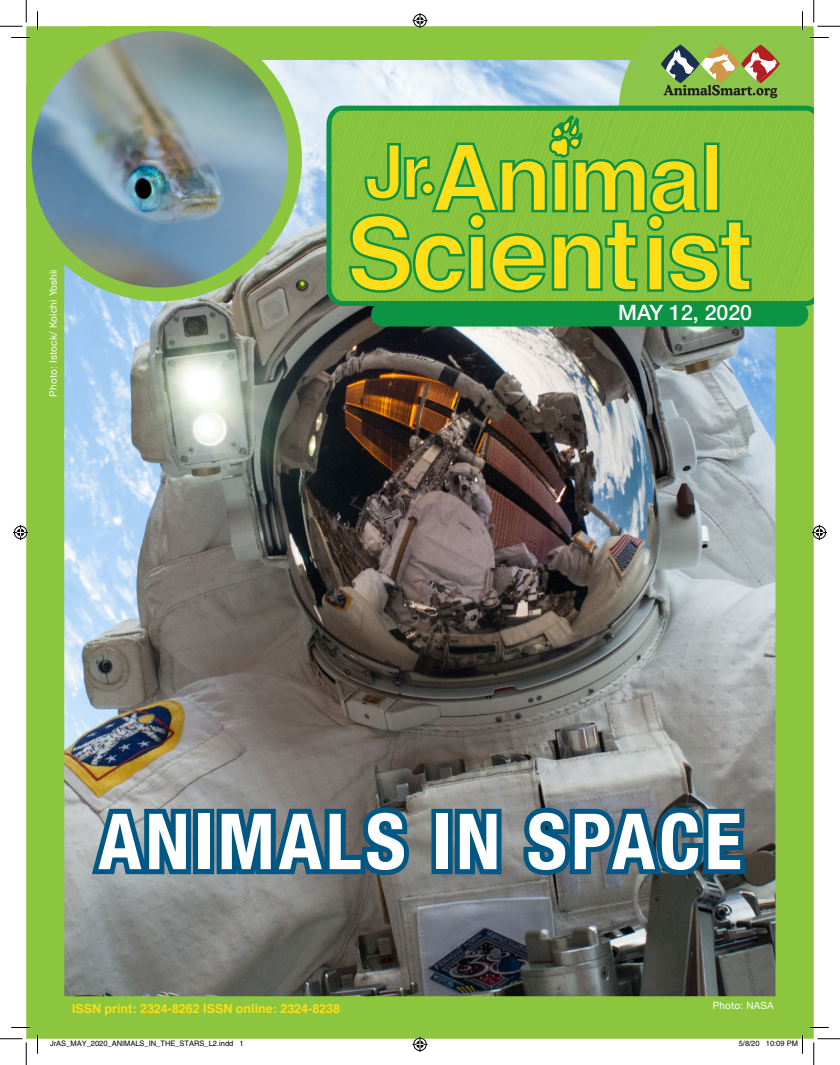
<style>
.page{position:relative;width:840px;height:1065px;background:#fff}
.page>*{position:absolute;margin:0;border:0;box-sizing:border-box;transform-origin:0 0}
.serif_text{font:700 condensed 77.5px "Helvetica Neue";letter-spacing:.05em;color:#fff}
.sub_22{font:500 21.25px "Helvetica Neue LT Std";color:#fff}
.t1{font:700 12.5px "Helvetica";color:#ffdd17}
.sub_22-2{font:10px "Helvetica Neue";letter-spacing:.02em;color:#fff}
.t2{font:7.5px "Helvetica";color:#000}
</style>
<div class="page">
<img style="left:26px;top:26px;width:788px;height:1013px">
<div style="left:371px;top:302px;width:437px;height:25px;background:#0d9344;border-radius:12px"></div>
<img style="left:26px;top:26px;width:276px;height:275px">
<svg style="left:85px;top:802px;width:111px;height:77px;background:#407895"></svg>
<div style="left:193px;top:809px;width:21px;height:65px;border:10px solid #005784"></div>
<svg style="left:212px;top:800px;width:205px;height:83px;background:#30647e"></svg>
<div style="left:431px;top:809px;width:22px;height:65px;border:10px solid #005784"></div>
<svg style="left:450px;top:804px;width:57px;height:75px;background:#286685"></svg>
<svg style="left:516px;top:800px;width:234px;height:83px;background:#2b607c"></svg>
<svg style="left:11px;top:1027px;width:19px;height:1px"></svg>
<svg style="left:810px;top:1027px;width:19px;height:1px"></svg>
<svg style="left:37px;top:1035px;width:1px;height:19px"></svg>
<svg style="left:0;top:0;width:108px;height:114px"></svg>
<svg style="left:0;top:1039px;width:27px;height:26px"></svg>
<svg style="left:814px;top:1039px;width:26px;height:26px"></svg>
<svg style="left:327px;top:0;width:513px;height:306px"></svg>
<svg style="left:412px;top:1037px;width:16px;height:15px"></svg>
<svg style="left:13px;top:525px;width:15px;height:15px"></svg>
<svg style="left:812px;top:525px;width:15px;height:15px"></svg>
<svg style="left:766px;top:1035px;width:37px;height:19px"></svg>
<p class="sub_22-2" style="left:46px;top:397px;width:129px;rotate:-90deg">Photo: Istock/ Koichi Yoshii</p>
<p class="sub_22" style="left:618px;top:300px;width:135px">MAY 12, 2020</p>
<p class="serif_text" style="left:98px;top:777px;width:645px">ANIMALS IN SPACE</p>
<p class="t1" style="left:72px;top:999px;width:270px">ISSN print: 2324-8262 ISSN online: 2324-8238</p>
<p class="sub_22-2" style="left:713px;top:998px;width:62px">Photo: NASA</p>
<p class="t2" style="left:50px;top:1039px;width:195px">JrAS_MAY_2020_ANIMALS_IN_THE_STARS_L2.indd 1</p>
<p class="t2" style="left:739px;top:1039px;width:61px">5/8/20 10:09 PM</p>
</div>
